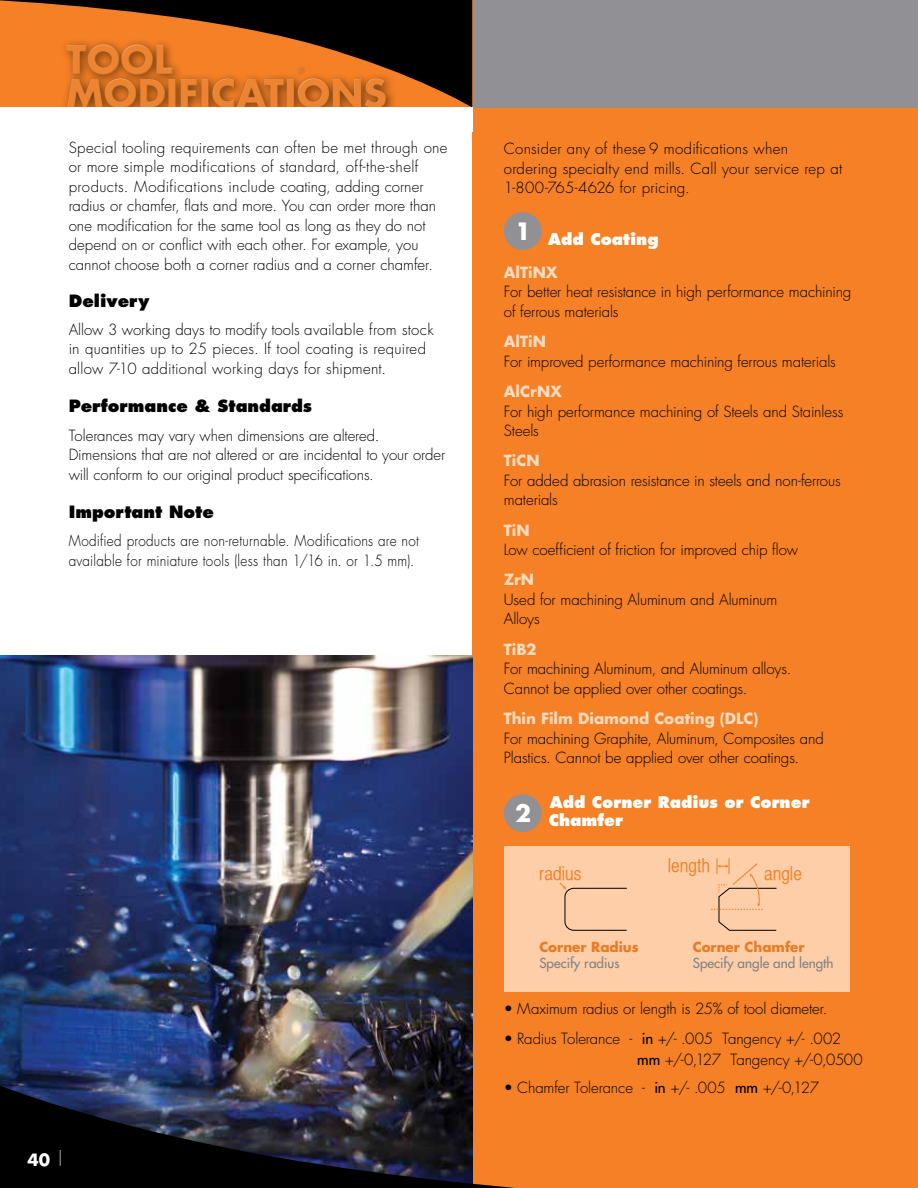
<style>
.page{position:relative;width:918px;height:1188px;background:#fff}
.page>*{position:absolute;margin:0;border:0;box-sizing:border-box;transform-origin:0 0}
.t1{font:700 38.1px/33.9px "Futura";color:#ec8432}
.t2{font:700 23.25px "Futura";color:#fff}
.t3{font:18.9px "Helvetica CY Plain";color:#f58025}
.t4{font:800 16.5px "Futura";color:#000}
.t5{font:700 16.5px "Futura";color:#fff}
.t6{font:800 15.75px/18px "Futura";color:#fff}
.t7{font:300 15px/19.5px "Futura";color:#000}
.t8{font:300 15px/19.5px "Futura";letter-spacing:.02em;color:#000;scale:.9 1}
.t9{font:700 15px "Futura";letter-spacing:.005em;color:#fedbbe}
.t10{font:13.5px "Futura";color:#808285}
.t11{font:700 13.5px "Futura";color:#ea7b23}
.s1{font-weight:400}
</style>
<div class="page">
<div style="left:472px;top:107px;width:446px;height:1081px;background:#f58025"></div>
<img style="left:0;top:656px;width:472px;height:424px">
<img style="left:0;top:1080px;width:515px;height:108px">
<div style="left:0;top:0;width:589px;height:108px;background:#919195"></div>
<svg style="left:0;top:0;width:472px;height:107px;background:#6d3810"></svg>
<div style="left:60px;top:38px;width:338px;height:82px;background:#000;opacity:.55"></div>
<div style="left:65px;top:44px;width:323px;height:66px;background:#000;opacity:.95"></div>
<div style="left:0;top:107px;width:472px;height:25px;background:#fff"></div>
<div style="left:504px;top:212px;width:38px;height:38px;background:#919195;border-radius:50%"></div>
<div style="left:504px;top:794px;width:38px;height:38px;background:#919195;border-radius:50%"></div>
<svg style="left:60px;top:1150px;width:1px;height:16px"></svg>
<div style="left:589px;top:0;width:329px;height:108px;background:#919195"></div>
<div style="left:505px;top:846px;width:345px;height:145px;background:#fdcea8"></div>
<svg style="left:711px;top:858px;width:66px;height:73px"></svg>
<svg style="left:559px;top:882px;width:68px;height:49px"></svg>
<h1 class="t1" style="left:67px;top:41px;width:322px">TOOL<br>MODIFICATIONS</h1>
<p class="t7" style="left:69px;top:138px;width:380px">Special tooling requirements can often be met through one or more simple modifications of standard, off-the-shelf products. Modifications include coating, adding corner radius or chamfer, flats and more. You can order more than one modification for the same tool as long as they do not depend on or conflict with each other. For example, you cannot choose both a corner radius and a corner chamfer.</p>
<p class="t4" style="left:69px;top:291px;width:82px">Delivery</p>
<p class="t7" style="left:69px;top:320px;width:367px">Allow 3 working days to modify tools available from stock in quantities up to 25 pieces. If tool coating is required allow 7-10 additional working days for shipment.</p>
<p class="t4" style="left:69px;top:396px;width:245px">Performance &amp; Standards</p>
<p class="t7" style="left:69px;top:426px;width:378px">Tolerances may vary when dimensions are altered.<br>Dimensions that are not altered or are incidental to your order will conform to our original product specifications.</p>
<p class="t4" style="left:69px;top:502px;width:147px">Important Note</p>
<p class="t8" style="left:69px;top:531px;width:391px">Modified products are non-returnable. Modifications are not available for miniature tools (less than 1/16 in. or 1.5 mm).</p>
<p class="t5" style="left:28px;top:1148px;width:24px">40</p>
<p class="t7" style="left:504px;top:139px;width:340px">Consider any of these 9 modifications when ordering specialty end mills. Call your service rep at<br>1-800-765-4626 for pricing.</p>
<p class="t6" style="left:515px;top:231px;width:145px"><sup>1</sup> Add Coating</p>
<p class="t9" style="left:504px;top:262px;width:55px">AlTiNX</p>
<p class="t7" style="left:504px;top:282px;width:349px">For better heat resistance in high performance machining of ferrous materials</p>
<p class="t9" style="left:504px;top:331px;width:44px">AlTiN</p>
<p class="t7" style="left:504px;top:352px;width:334px">For improved performance machining ferrous materials</p>
<p class="t9" style="left:504px;top:381px;width:60px">AlCrNX</p>
<p class="t7" style="left:504px;top:401px;width:341px">For high performance machining of Steels and Stainless<br>Steels</p>
<p class="t9" style="left:504px;top:450px;width:37px">TiCN</p>
<p class="t7" style="left:504px;top:471px;width:338px">For added abrasion resistance in steels and non-ferrous materials</p>
<p class="t9" style="left:504px;top:520px;width:27px">TiN</p>
<p class="t7" style="left:504px;top:540px;width:296px">Low coefficient of friction for improved chip flow</p>
<p class="t9" style="left:504px;top:569px;width:32px">ZrN</p>
<p class="t7" style="left:504px;top:590px;width:275px">Used for machining Aluminum and Aluminum<br>Alloys</p>
<p class="t9" style="left:504px;top:639px;width:34px">TiB2</p>
<p class="t7" style="left:504px;top:659px;width:289px">For machining Aluminum, and Aluminum alloys.<br>Cannot be applied over other coatings.</p>
<p class="t9" style="left:504px;top:708px;width:256px">Thin Film Diamond Coating (DLC)</p>
<p class="t7" style="left:504px;top:728px;width:322px">For machining Graphite, Aluminum, Composites and<br>Plastics. Cannot be applied over other coatings.</p>
<h2 class="t2" style="left:515px;top:797px;width:17px">2</h2>
<p class="t6" style="left:549px;top:793px;width:262px">Add Corner Radius or Corner<br>Chamfer</p>
<p class="t3" style="left:668px;top:855px;width:44px">length</p>
<p class="t3" style="left:539px;top:863px;width:44px">radius</p>
<p class="t3" style="left:764px;top:863px;width:39px">angle</p>
<p class="t11" style="left:539px;top:938px;width:101px">Corner Radius</p>
<p class="t10" style="left:539px;top:954px;width:82px">Specify radius</p>
<p class="t11" style="left:693px;top:938px;width:113px">Corner Chamfer</p>
<p class="t10" style="left:693px;top:954px;width:142px">Specify angle and length</p>
<p class="t7" style="left:504px;top:999px;width:325px">• Maximum radius or length is 25% of tool diameter.</p>
<p class="t7" style="left:637px;top:1028px;width:227px;line-height:21px;text-indent:-134px">• Radius Tolerance - <span class="s1">in</span> +/- .005 Tangency +/- .002 <span class="s1">mm</span> +/-0,127 Tangency +/-0,0500</p>
<p class="t7" style="left:504px;top:1078px;width:317px">• Chamfer Tolerance - <span class="s1">in</span> +/- .005 <span class="s1">mm</span> +/-0,127</p>
</div>
